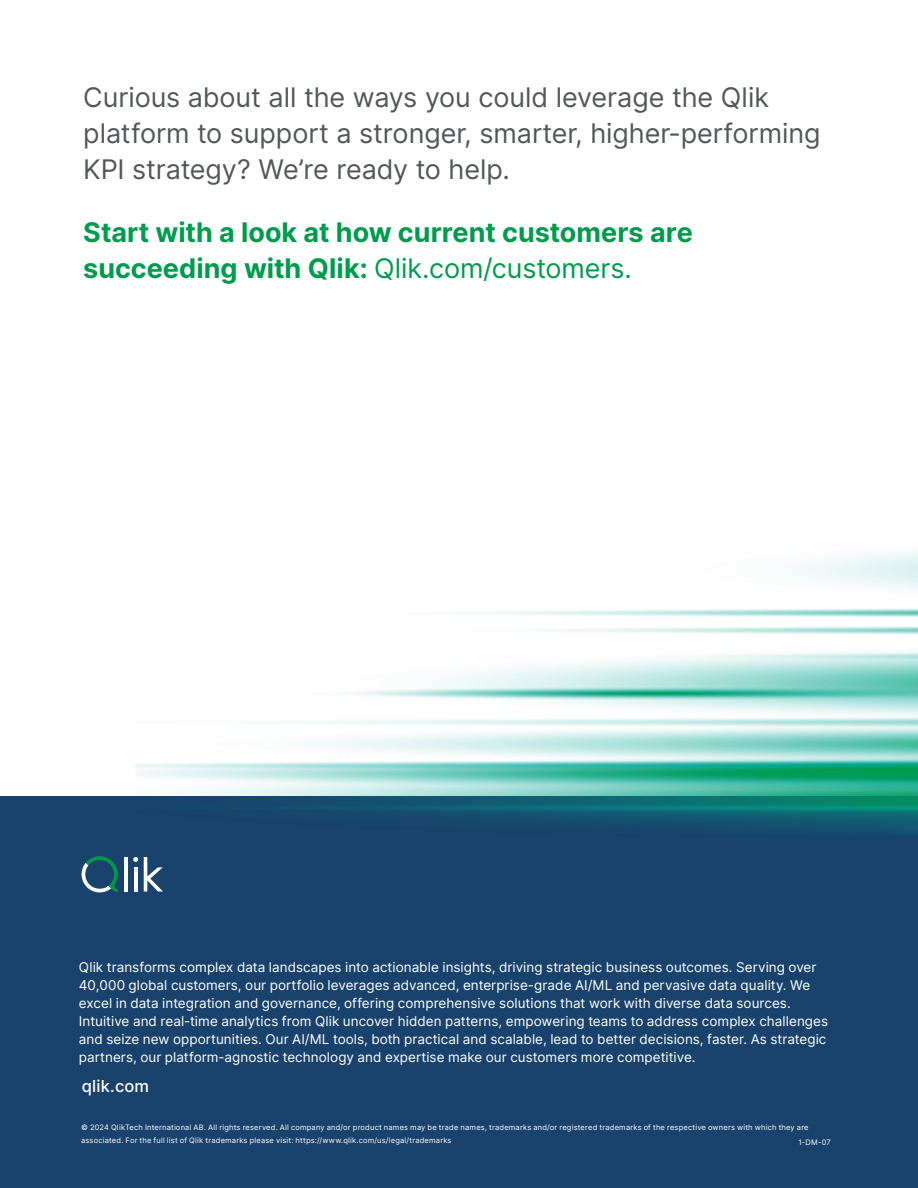
<style>
.page{position:relative;width:918px;height:1188px;background:#fff}
.page>*{position:absolute;margin:0;border:0;box-sizing:border-box;transform-origin:0 0}
.t1{font:27px/36px "Inter";letter-spacing:-.005em;color:#54565b}
.t2{font:700 27px/36px "Inter";color:#009c4d}
.t3{font:500 16.5px "Inter";letter-spacing:.01em;color:#fff}
.t4{font:13.5px/18px "Inter";letter-spacing:.005em;color:#fff}
.t5{font:7.5px/13.5px "Inter";letter-spacing:.03em;color:#fff}
.s1{font-weight:400}
</style>
<div class="page">
<div style="left:0;top:796px;width:918px;height:392px;background:#19426c"></div>
<hr style="left:124px;top:857px;width:4px;height:35px;background:#fff">
<hr style="left:134px;top:867px;width:3px;height:25px;background:#fff">
<svg style="left:133px;top:857px;width:5px;height:5px"></svg>
<svg style="left:144px;top:857px;width:19px;height:35px"></svg>
<svg style="left:82px;top:856px;width:37px;height:36px"></svg>
<svg style="left:328px;top:738px;width:590px;height:5px;background:#ade1d9"></svg>
<svg style="left:605px;top:626px;width:313px;height:3px"></svg>
<svg style="left:135px;top:743px;width:783px;height:91px"></svg>
<svg style="left:299px;top:629px;width:619px;height:109px"></svg>
<svg style="left:471px;top:552px;width:447px;height:65px"></svg>
<h1 class="t1" style="left:83px;top:79px;width:739px">Curious about all the ways you could leverage the Qlik platform to support a stronger, smarter, higher-performing<br>KPI strategy? We’re ready to help.</h1>
<h1 class="t2" style="left:83px;top:213px;width:611px">Start with a look at how current customers are succeeding with Qlik: <span class="s1">Qlik.com/customers.</span></h1>
<p class="t4" style="left:79px;top:958px;width:751px">Qlik transforms complex data landscapes into actionable insights, driving strategic business outcomes. Serving over 40,000 global customers, our portfolio leverages advanced, enterprise-grade AI/ML and pervasive data quality. We excel in data integration and governance, offering comprehensive solutions that work with diverse data sources.<br>Intuitive and real-time analytics from Qlik uncover hidden patterns, empowering teams to address complex challenges and seize new opportunities. Our AI/ML tools, both practical and scalable, lead to better decisions, faster. As strategic partners, our platform-agnostic technology and expertise make our customers more competitive.</p>
<p class="t3" style="left:82px;top:1074px;width:69px">qlik.com</p>
<p class="t5" style="left:81px;top:1120px;width:729px">© 2024 QlikTech International AB. All rights reserved. All company and/or product names may be trade names, trademarks and/or registered trademarks of the respective owners with which they are associated. For the full list of Qlik trademarks please visit: https://www.qlik.com/us/legal/trademarks</p>
<p class="t5" style="left:798px;top:1135px;width:34px">1-DM-07</p>
</div>
